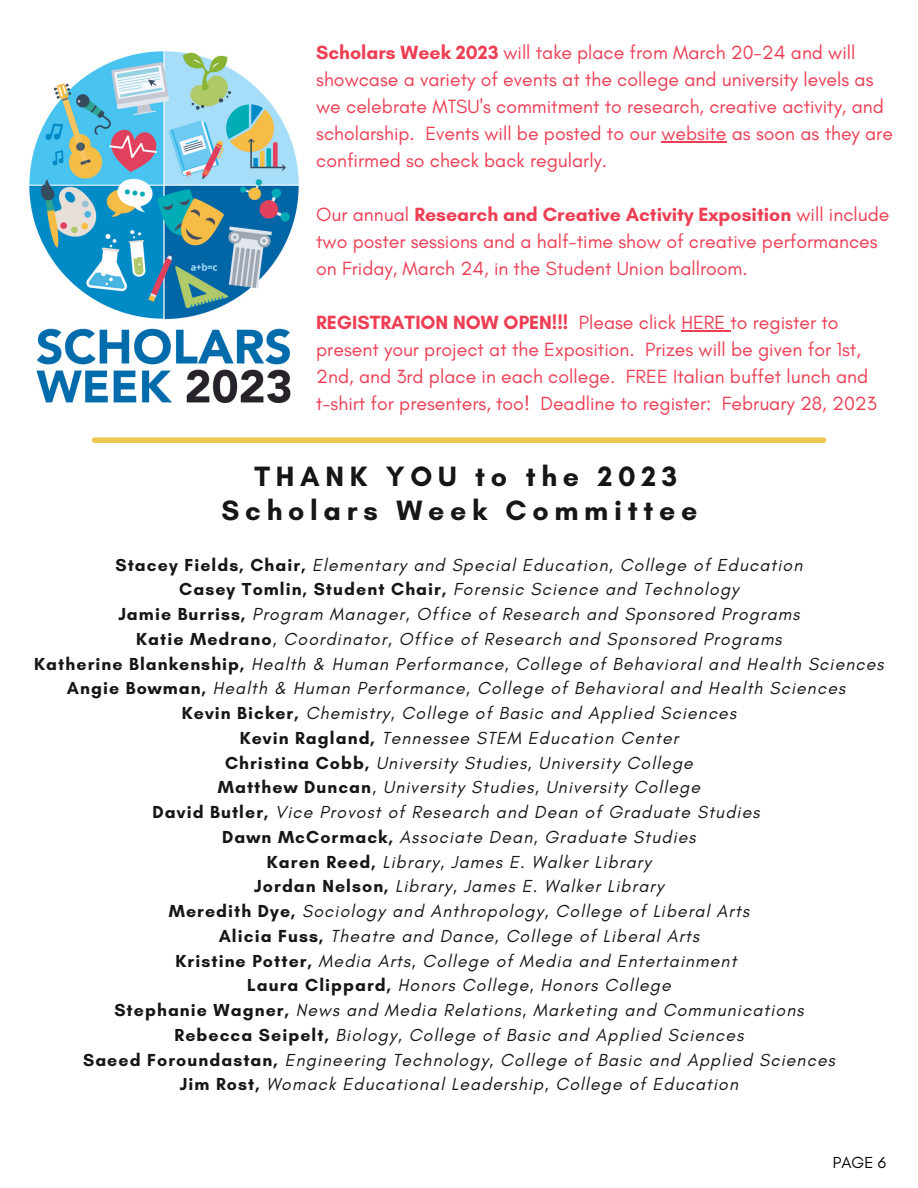
<style>
.page{position:relative;width:918px;height:1188px;background:#fff}
.page>*{position:absolute;margin:0;border:0;box-sizing:border-box;transform-origin:0 0}
.t1{font:700 28.5px/33.8px "Glacial Indifference";letter-spacing:.2em;color:#161617;text-align:center}
.t2{font:19.5px/27px "Glacial Indifference";color:#ee3e54}
.t3{font:italic 17.7px/24.8px "Glacial Indifference";letter-spacing:.06em;color:#161617;text-align:center}
.t4{font:16.2px "Glacial Indifference";color:#000}
.s1{font-weight:700}
.s2{font-weight:700;font-style:normal}
</style>
<div class="page">
<hr style="left:661px;top:141px;width:66px;height:1px;background:#ee3e54">
<hr style="left:681px;top:330px;width:50px;height:1px;background:#ee3e54">
<div style="left:95px;top:437px;width:729px;height:6px;background:#eec952"></div>
<img style="left:29px;top:51px;width:270px;height:352px">
<p class="t2" style="left:316px;top:39px;width:578px"><span class="s1">Scholars Week 2023</span> will take place from March 20-24 and will showcase a variety of events at the college and university levels as we celebrate MTSU's commitment to research, creative activity, and scholarship. Events will be posted to our website as soon as they are confirmed so check back regularly.</p>
<p class="t2" style="left:316px;top:201px;width:575px">Our annual <span class="s1">Research and Creative Activity Exposition</span> will include two poster sessions and a half-time show of creative performances on Friday, March 24, in the Student Union ballroom.</p>
<p class="t2" style="left:316px;top:309px;width:562px"><span class="s1">REGISTRATION NOW OPEN!!!</span> Please click HERE to register to present your project at the Exposition. Prizes will be given for 1st, 2nd, and 3rd place in each college. FREE Italian buffet lunch and t-shirt for presenters, too! Deadline to register: February 28, 2023</p>
<h1 class="t1" style="left:222px;top:459px;width:477px">THANK YOU to the 2023<br>Scholars Week Committee</h1>
<p class="t3" style="left:34px;top:552px;width:851px"><span class="s2">Stacey Fields, Chair,</span> Elementary and Special Education, College of Education<br><span class="s2">Casey Tomlin, Student Chair,</span> Forensic Science and Technology<br><span class="s2">Jamie Burriss,</span> Program Manager, Office of Research and Sponsored Programs<br><span class="s2">Katie Medrano</span>, Coordinator, Office of Research and Sponsored Programs<br><span class="s2">Katherine Blankenship,</span> Health &amp; Human Performance, College of Behavioral and Health Sciences <span class="s2">Angie Bowman,</span> Health &amp; Human Performance, College of Behavioral and Health Sciences<br><span class="s2">Kevin Bicker,</span> Chemistry, College of Basic and Applied Sciences<br><span class="s2">Kevin Ragland,</span> Tennessee STEM Education Center<br><span class="s2">Christina Cobb,</span> University Studies, University College<br><span class="s2">Matthew Duncan</span>, University Studies, University College<br><span class="s2">David Butler,</span> Vice Provost of Research and Dean of Graduate Studies<br><span class="s2">Dawn McCormack,</span> Associate Dean, Graduate Studies<br><span class="s2">Karen Reed,</span> Library, James E. Walker Library<br><span class="s2">Jordan Nelson,</span> Library, James E. Walker Library<br><span class="s2">Meredith Dye,</span> Sociology and Anthropology, College of Liberal Arts<br><span class="s2">Alicia Fuss,</span> Theatre and Dance, College of Liberal Arts<br><span class="s2">Kristine Potter,</span> Media Arts, College of Media and Entertainment<br><span class="s2">Laura Clippard,</span> Honors College, Honors College<br><span class="s2">Stephanie Wagner,</span> News and Media Relations, Marketing and Communications<br><span class="s2">Rebecca Seipelt,</span> Biology, College of Basic and Applied Sciences<br><span class="s2">Saeed Foroundastan,</span> Engineering Technology, College of Basic and Applied Sciences<br><span class="s2">Jim Rost,</span> Womack Educational Leadership, College of Education</p>
<p class="t4" style="left:833px;top:1152px;width:55px">PAGE 6</p>
</div>
